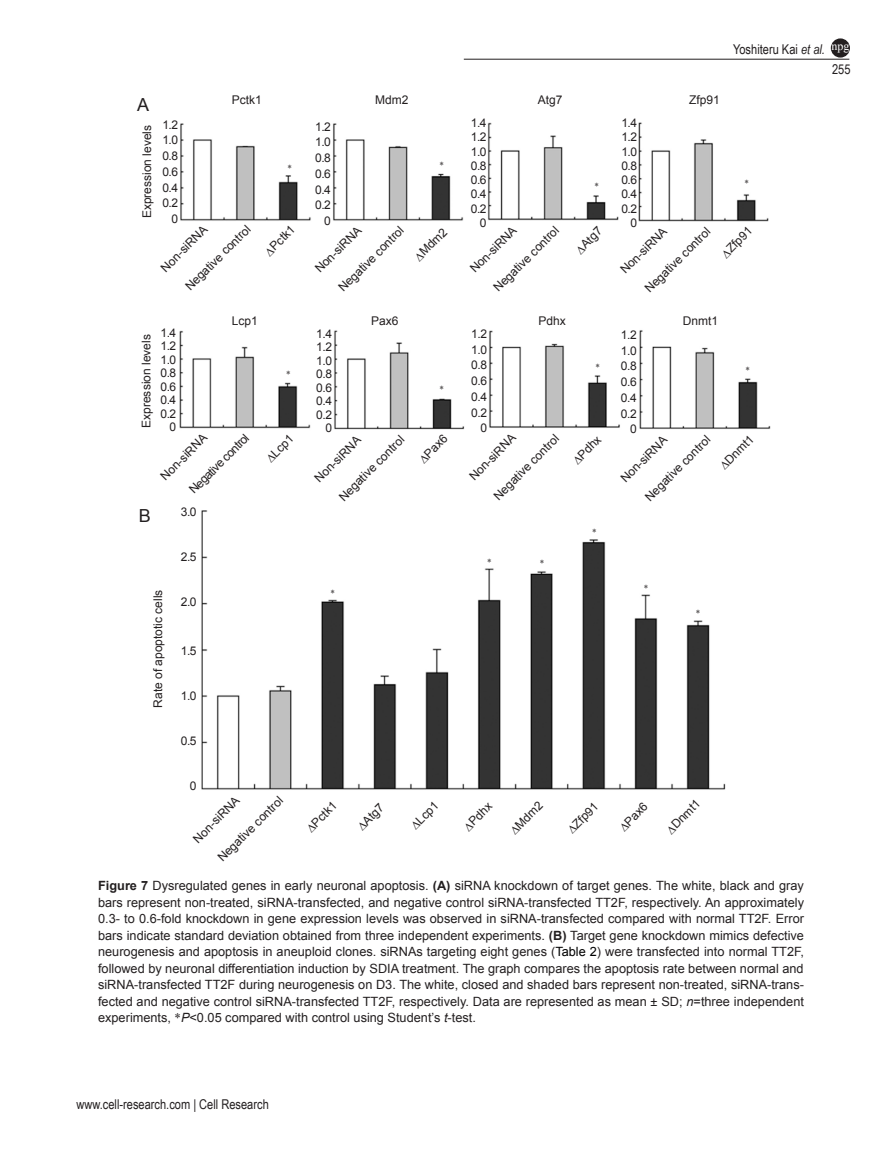
<style>
.page{position:relative;width:893px;height:1170px;background:#fff}
.page>*{position:absolute;margin:0;border:0;box-sizing:border-box;transform-origin:0 0}
.t1{font:18px "Arial MT2";color:#231f20}
.t2{font:13.5px "Arial Narrow";color:#231f20}
.t3{font:12.75px/16.5px "Arial MT2";color:#231f20;text-align:justify}
.t4{font:12px/15.8px "Arial MT2";color:#231f20;text-align:right}
.t5{font:12px "Times New Roman";color:#fff}
.t6{font:9px "Times New Roman";color:#231f20}
.s1{font-style:italic}
.s2{font-family:"Arial";font-weight:700}
.s3{color:#000}
.s4{font-family:"Arial";font-style:italic}
.s5{font-family:"Times New Roman"}
</style>
<div class="page">
<hr style="left:464px;top:59px;width:385px;height:1px;background:#231f20">
<div style="left:832px;top:39px;width:17px;height:18px;background:#231f20;border-radius:50%"></div>
<div style="left:831px;top:38px;width:19px;height:20px;border:2px solid #231f20;border-radius:50%"></div>
<img style="left:179px;top:122px;width:592px;height:668px">
<svg style="left:264px;top:246px;width:11px;height:10px"></svg>
<svg style="left:266px;top:452px;width:10px;height:11px"></svg>
<svg style="left:414px;top:251px;width:11px;height:11px"></svg>
<svg style="left:575px;top:244px;width:11px;height:10px"></svg>
<svg style="left:418px;top:453px;width:11px;height:11px"></svg>
<svg style="left:721px;top:248px;width:10px;height:11px"></svg>
<svg style="left:572px;top:454px;width:11px;height:11px"></svg>
<svg style="left:719px;top:459px;width:11px;height:11px"></svg>
<p class="t5" style="left:831px;top:38px;width:19px">npg</p>
<p class="t2" style="left:733px;top:40px;width:93px">Yoshiteru Kai <span class="s1">et al.</span></p>
<h1 class="t1" style="left:137px;top:92px;width:14px">A</h1>
<p class="t4" style="left:232px;top:92px;width:32px">Pctk1</p>
<p class="t4" style="left:375px;top:92px;width:35px">Mdm2</p>
<p class="t4" style="left:538px;top:92px;width:26px">Atg7</p>
<p class="t4" style="left:689px;top:92px;width:32px">Zfp91</p>
<p class="t4" style="left:621px;top:116px;width:17px;line-height:14.2px">1.4<br>1.2<br>1.0<br>0.8<br>0.6<br>0.4<br>0.2<br>0</p>
<p class="t4" style="left:471px;top:116px;width:17px;line-height:14.2px">1.4<br>1.2<br>1.0<br>0.8<br>0.6<br>0.4<br>0.2<br>0</p>
<p class="t4" style="left:162px;top:117px;width:17px">1.2<br>1.0<br>0.8<br>0.6<br>0.4<br>0.2<br>0</p>
<p class="t4" style="left:315px;top:119px;width:17px">1.2<br>1.0<br>0.8<br>0.6<br>0.4<br>0.2<br>0</p>
<p class="t4" style="left:139px;top:218px;width:95px;rotate:-90deg">Expression levels</p>
<p class="t6" style="left:439px;top:159px;width:6px">*</p>
<p class="t6" style="left:287px;top:162px;width:6px">*</p>
<p class="t6" style="left:595px;top:180px;width:6px">*</p>
<p class="t4" style="left:158px;top:264px;width:62px;rotate:-45deg">Non-siRNA</p>
<p class="t4" style="left:182px;top:283px;width:88px;rotate:-45deg">Negative control</p>
<p class="t4" style="left:312px;top:265px;width:62px;rotate:-45deg">Non-siRNA</p>
<p class="t4" style="left:467px;top:265px;width:62px;rotate:-45deg">Non-siRNA</p>
<p class="t4" style="left:617px;top:266px;width:62px;rotate:-45deg">Non-siRNA</p>
<p class="t4" style="left:266px;top:243px;width:32px;rotate:-45deg">Pctk1</p>
<p class="t4" style="left:335px;top:284px;width:88px;rotate:-45deg">Negative control</p>
<p class="t4" style="left:490px;top:284px;width:88px;rotate:-45deg">Negative control</p>
<p class="t4" style="left:641px;top:285px;width:88px;rotate:-45deg">Negative control</p>
<p class="t4" style="left:416px;top:248px;width:35px;rotate:-45deg">Mdm2</p>
<p class="t4" style="left:577px;top:241px;width:26px;rotate:-45deg">Atg7</p>
<p class="t6" style="left:744px;top:177px;width:6px">*</p>
<p class="t4" style="left:723px;top:245px;width:32px;rotate:-45deg">Zfp91</p>
<p class="t4" style="left:232px;top:313px;width:28px">Lcp1</p>
<p class="t4" style="left:371px;top:313px;width:29px">Pax6</p>
<p class="t4" style="left:539px;top:313px;width:29px">Pdhx</p>
<p class="t4" style="left:683px;top:313px;width:37px">Dnmt1</p>
<p class="t4" style="left:160px;top:326px;width:17px;line-height:13.5px">1.4<br>1.2<br>1.0<br>0.8<br>0.6<br>0.4<br>0.2<br>0</p>
<p class="t4" style="left:316px;top:327px;width:17px;line-height:13.5px">1.4<br>1.2<br>1.0<br>0.8<br>0.6<br>0.4<br>0.2<br>0</p>
<p class="t4" style="left:471px;top:326px;width:17px">1.2<br>1.0<br>0.8<br>0.6<br>0.4<br>0.2<br>0</p>
<p class="t4" style="left:621px;top:327px;width:17px">1.2<br>1.0<br>0.8<br>0.6<br>0.4<br>0.2<br>0</p>
<p class="t4" style="left:139px;top:428px;width:95px;rotate:-90deg">Expression levels</p>
<p class="t6" style="left:596px;top:360px;width:6px">*</p>
<p class="t6" style="left:745px;top:363px;width:6px">*</p>
<p class="t6" style="left:286px;top:368px;width:6px">*</p>
<p class="t6" style="left:439px;top:382px;width:6px">*</p>
<p class="t4" style="left:157px;top:472px;width:62px;rotate:-45deg">Non-siRNA</p>
<p class="t4" style="left:311px;top:475px;width:62px;rotate:-45deg">Non-siRNA</p>
<p class="t4" style="left:466px;top:472px;width:62px;rotate:-45deg">Non-siRNA</p>
<p class="t4" style="left:617px;top:475px;width:62px;rotate:-45deg">Non-siRNA</p>
<p class="t4" style="left:186px;top:486px;width:80px;rotate:-45deg">Negative control</p>
<p class="t4" style="left:421px;top:450px;width:29px;rotate:-45deg">Pax6</p>
<p class="t4" style="left:336px;top:493px;width:88px;rotate:-45deg">Negative control</p>
<p class="t4" style="left:490px;top:492px;width:88px;rotate:-45deg">Negative control</p>
<p class="t4" style="left:642px;top:493px;width:88px;rotate:-45deg">Negative control</p>
<p class="t4" style="left:268px;top:449px;width:28px;rotate:-45deg">Lcp1</p>
<p class="t4" style="left:574px;top:451px;width:29px;rotate:-45deg">Pdhx</p>
<p class="t4" style="left:721px;top:456px;width:37px;rotate:-45deg">Dnmt1</p>
<h1 class="t1" style="left:139px;top:503px;width:14px">B</h1>
<p class="t4" style="left:150px;top:707px;width:120px;rotate:-90deg">Rate of apoptotic cells</p>
<p class="t4" style="left:181px;top:504px;width:17px">3.0</p>
<p class="t4" style="left:181px;top:549px;width:17px">2.5</p>
<p class="t4" style="left:181px;top:594px;width:17px">2.0</p>
<p class="t4" style="left:181px;top:642px;width:17px">1.5</p>
<p class="t4" style="left:181px;top:687px;width:17px">1.0</p>
<p class="t4" style="left:181px;top:732px;width:17px">0.5</p>
<p class="t4" style="left:190px;top:777px;width:8px">0</p>
<p class="t4" style="left:190px;top:835px;width:62px;rotate:-45deg">Non-siRNA</p>
<p class="t4" style="left:214px;top:854px;width:88px;rotate:-45deg">Negative control</p>
<p class="t6" style="left:331px;top:587px;width:6px">*</p>
<p class="t6" style="left:487px;top:555px;width:6px">*</p>
<p class="t6" style="left:540px;top:556px;width:6px">*</p>
<p class="t6" style="left:592px;top:525px;width:6px">*</p>
<p class="t6" style="left:644px;top:581px;width:6px">*</p>
<p class="t6" style="left:696px;top:606px;width:6px">*</p>
<p class="t4" style="left:308px;top:819px;width:32px;rotate:-45deg">Pctk1</p>
<p class="t4" style="left:359px;top:817px;width:26px;rotate:-45deg">Atg7</p>
<p class="t4" style="left:413px;top:816px;width:28px;rotate:-45deg">Lcp1</p>
<p class="t4" style="left:465px;top:817px;width:29px;rotate:-45deg">Pdhx</p>
<p class="t4" style="left:512px;top:821px;width:35px;rotate:-45deg">Mdm2</p>
<p class="t4" style="left:569px;top:820px;width:32px;rotate:-45deg">Zfp91</p>
<p class="t4" style="left:621px;top:818px;width:29px;rotate:-45deg">Pax6</p>
<p class="t4" style="left:668px;top:820px;width:37px;rotate:-45deg">Dnmt1</p>
<p class="t3" style="left:98px;top:877px;width:707px"><span class="s2">Figure 7</span> Dysregulated genes in early neuronal apoptosis. <span class="s2">(A)</span> siRNA knockdown of target genes. The white, black and gray bars represent non-treated, siRNA-transfected, and negative control siRNA-transfected TT2F, respectively. An approximately 0.3- to 0.6-fold knockdown in gene expression levels was observed in siRNA-transfected compared with normal TT2F. Error bars indicate standard deviation obtained from three independent experiments. <span class="s2">(B)</span> Target gene knockdown mimics defective neurogenesis and apoptosis in aneuploid clones. siRNAs targeting eight genes (<span class="s3">Table 2</span>) were transfected into normal TT2F, followed by neuronal differentiation induction by SDIA treatment. The graph compares the apoptosis rate between normal and siRNA-transfected TT2F during neurogenesis on D3. The white, closed and shaded bars represent non-treated, siRNA-trans&shy;fected and negative control siRNA-transfected TT2F, respectively. Data are represented as mean ± SD; <span class="s4">n</span>=three independent experiments, <span class="s5">*</span><span class="s4">P</span>&lt;0.05 compared with control using Student’s <span class="s4">t</span>-test.</p>
<p class="t2" style="left:832px;top:59px;width:20px">255</p>
<p class="t2" style="left:76px;top:1094px;width:194px">www.cell-research.com | Cell Research</p>
</div>
